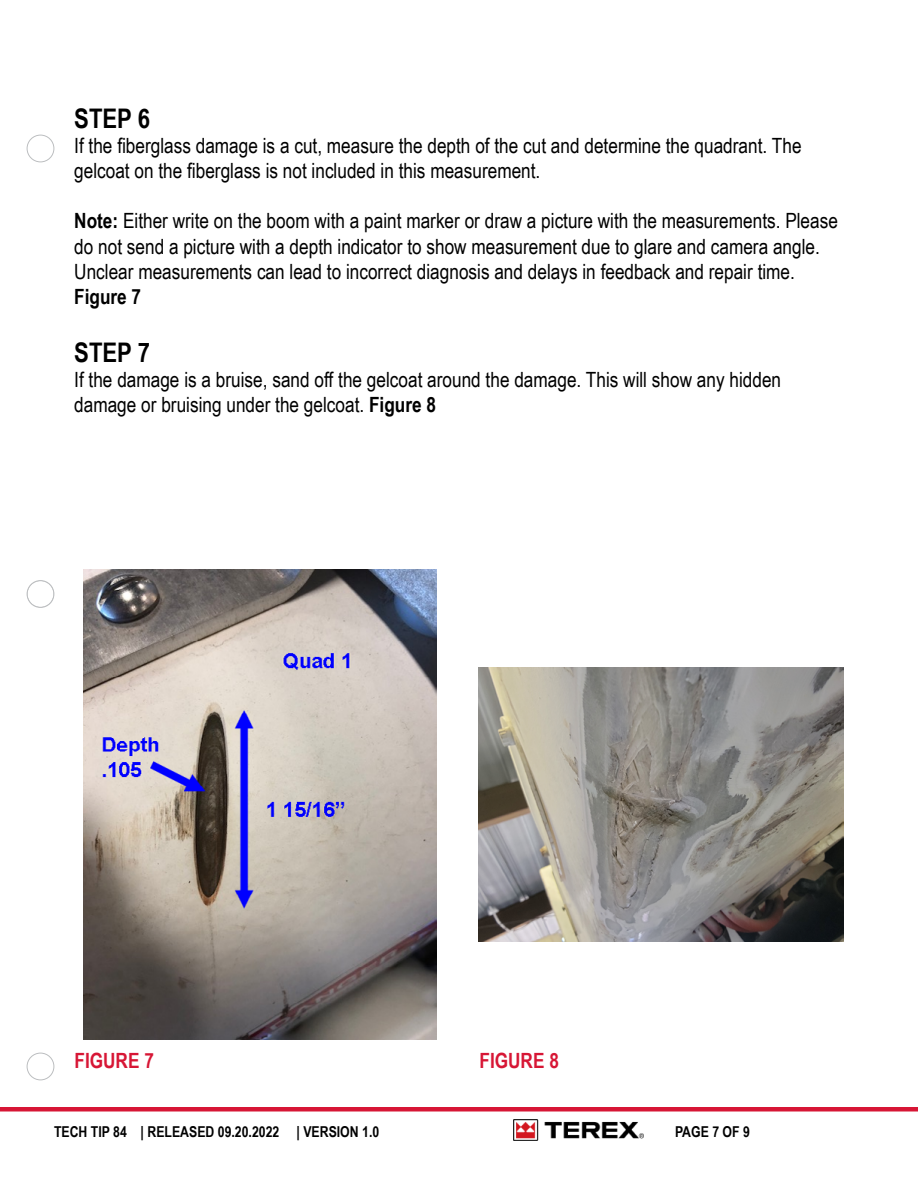
<style>
.page{position:relative;width:918px;height:1188px;background:#fff}
.page>*{position:absolute;margin:0;border:0;box-sizing:border-box;transform-origin:0 0}
.t1{font:700 27px "Arial Narrow";color:#000}
.t2{font:21px/25.2px "Arial Narrow";color:#000}
.t3{font:700 21px "Arial Narrow";color:#d71635}
.t4{font:700 21px "Arial Narrow";color:#000}
.t5{font:700 15px "Arial Narrow";color:#000}
.s1{font-weight:700}
</style>
<div class="page">
<img style="left:84px;top:570px;width:352px;height:470px">
<img style="left:478px;top:668px;width:365px;height:273px">
<div style="left:27px;top:1053px;width:27px;height:27px;border:1px solid #bcbec0;border-radius:50%"></div>
<div style="left:27px;top:581px;width:27px;height:26px;border:1px solid #bcbec0;border-radius:50%"></div>
<div style="left:27px;top:580px;width:27px;height:28px;border:1px solid #bcbec0;border-radius:50%"></div>
<div style="left:27px;top:135px;width:27px;height:27px;border:1px solid #bcbec0;border-radius:50%"></div>
<div style="left:0;top:1107px;width:918px;height:5px;background:#d71635"></div>
<img style="left:513px;top:1119px;width:130px;height:22px">
<p class="t1" style="left:74px;top:98px;width:77px">STEP 6</p>
<p class="t2" style="left:74px;top:132px;width:729px">If the fiberglass damage is a cut, measure the depth of the cut and determine the quadrant. The gelcoat on the fiberglass is not included in this measurement.</p>
<p class="t2" style="left:74px;top:208px;width:765px"><span class="s1">Note:</span> Either write on the boom with a paint marker or draw a picture with the measurements. Please do not send a picture with a depth indicator to show measurement due to glare and camera angle.<br>Unclear measurements can lead to incorrect diagnosis and delays in feedback and repair time.</p>
<p class="t4" style="left:74px;top:281px;width:68px">Figure 7</p>
<p class="t1" style="left:74px;top:332px;width:77px">STEP 7</p>
<p class="t2" style="left:74px;top:366px;width:708px">If the damage is a bruise, sand off the gelcoat around the damage. This will show any hidden damage or bruising under the gelcoat. <span class="s1">Figure 8</span></p>
<p class="t3" style="left:75px;top:1045px;width:81px">FIGURE 7</p>
<p class="t3" style="left:480px;top:1045px;width:81px">FIGURE 8</p>
<p class="t5" style="left:54px;top:1121px;width:327px">TECH TIP 84 | RELEASED 09.20.2022 | VERSION 1.0</p>
<p class="t5" style="left:675px;top:1121px;width:76px">PAGE 7 OF 9</p>
</div>
